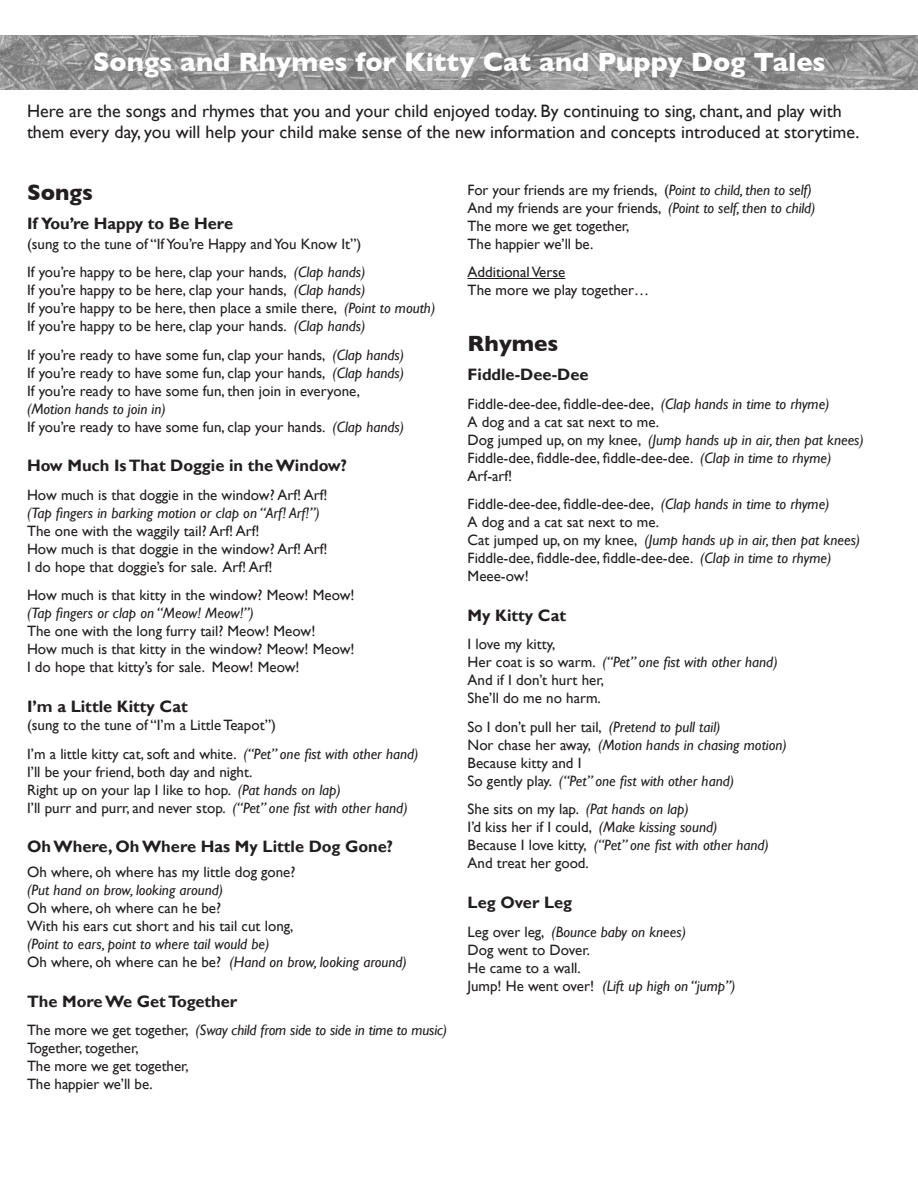
<style>
.page{position:relative;width:918px;height:1188px;background:#fff}
.page>*{position:absolute;margin:0;border:0;box-sizing:border-box;transform-origin:0 0}
.t1{font:700 27px "Gill Sans";color:#fff}
.Large_Header{font:700 22.5px "Gill Sans";color:#231f20}
.Song_Body{font:18px/21px "Gill Sans";color:#231f20}
.Song_Title{font:700 16.5px "Gill Sans";color:#231f20}
.Song_Title_1st{font:700 16.5px "Gill Sans";color:#231f20}
.Song_Body-2{font:15px/18px "Gill Sans";color:#231f20}
.Additional_Verse_Lis{font:15px/18px "Gill Sans";color:#231f20}
.Song_Body-3{font:italic 15px/18px "Gill Sans";color:#231f20}
.Song_Title_1st-2{font:15px "Gill Sans";color:#231f20}
.Song_Title-2{font:15px "Gill Sans";color:#231f20}
.Additional_Verse_Hea{font:15px "Gill Sans";color:#231f20}
.s1{font-style:italic}
.s2{font-style:normal}
</style>
<div class="page">
<img style="left:0;top:36px;width:918px;height:54px">
<hr style="left:468px;top:278px;width:97px;height:1px;background:#231f20">
<p class="t1" style="left:93px;top:46px;width:734px">Songs and Rhymes for Kitty Cat and Puppy Dog Tales</p>
<p class="Song_Body" style="left:27px;top:101px;width:834px">Here are the songs and rhymes that you and your child enjoyed today. By continuing to sing, chant, and play with them every day, you will help your child make sense of the new information and concepts introduced at storytime.</p>
<p class="Large_Header" style="left:27px;top:179px;width:68px">Songs</p>
<p class="Song_Title_1st" style="left:27px;top:214px;width:208px">If You’re Happy to Be Here</p>
<p class="Song_Title_1st-2" style="left:27px;top:235px;width:336px">(sung to the tune of “If You’re Happy and You Know It”)</p>
<p class="Song_Body-2" style="left:27px;top:263px;width:410px">If you’re happy to be here, clap your hands, <span class="s1">(Clap hands)<br></span>If you’re happy to be here, clap your hands, <span class="s1">(Clap hands)<br></span>If you’re happy to be here, then place a smile there, <span class="s1">(Point to mouth)<br></span>If you’re happy to be here, clap your hands. <span class="s1">(Clap hands)</span></p>
<p class="Song_Body-2" style="left:27px;top:346px;width:379px">If you’re ready to have some fun, clap your hands, <span class="s1">(Clap hands)<br></span>If you’re ready to have some fun, clap your hands, <span class="s1">(Clap hands)<br></span>If you’re ready to have some fun, then join in everyone, <span class="s1">(Motion hands to join in)<br></span>If you’re ready to have some fun, clap your hands. <span class="s1">(Clap hands)</span></p>
<p class="Song_Title" style="left:27px;top:456px;width:321px">How Much Is That Doggie in the Window?</p>
<p class="Song_Body-2" style="left:27px;top:486px;width:302px">How much is that doggie in the window? Arf! Arf! <span class="s1">(Tap fingers in barking motion or clap on “Arf! Arf!”)<br></span>The one with the waggily tail? Arf! Arf!<br>How much is that doggie in the window? Arf! Arf!<br>I do hope that doggie’s for sale. Arf! Arf!</p>
<p class="Additional_Verse_Lis" style="left:27px;top:587px;width:329px">How much is that kitty in the window? Meow! Meow! <span class="s1">(Tap fingers or clap on “Meow! Meow!”)</span></p>
<p class="Additional_Verse_Lis" style="left:27px;top:623px;width:329px">The one with the long furry tail? Meow! Meow!<br>How much is that kitty in the window? Meow! Meow!<br>I do hope that kitty’s for sale. Meow! Meow!</p>
<p class="Song_Title" style="left:27px;top:697px;width:162px">I’m a Little Kitty Cat</p>
<p class="Song_Title-2" style="left:27px;top:716px;width:250px">(sung to the tune of “I’m a Little Teapot”)</p>
<p class="Song_Body-2" style="left:27px;top:745px;width:393px">I’m a little kitty cat, soft and white. <span class="s1">(“Pet” one fist with other hand)<br></span>I’ll be your friend, both day and night.<br>Right up on your lap I like to hop. <span class="s1">(Pat hands on lap)<br></span>I’ll purr and purr, and never stop. <span class="s1">(“Pet” one fist with other hand)</span></p>
<p class="Song_Title" style="left:27px;top:837px;width:368px">Oh Where, Oh Where Has My Little Dog Gone?</p>
<p class="Song_Body-2" style="left:27px;top:863px;width:382px">Oh where, oh where has my little dog gone?<br><span class="s1">(Put hand on brow, looking around)<br></span>Oh where, oh where can he be?<br>With his ears cut short and his tail cut long,<br><span class="s1">(Point to ears, point to where tail would be)<br></span>Oh where, oh where can he be? <span class="s1">(Hand on brow, looking around)</span></p>
<p class="Song_Title" style="left:27px;top:991px;width:212px">The More We Get Together</p>
<p class="Song_Body-2" style="left:27px;top:1022px;width:422px">The more we get together, <span class="s1">(Sway child from side to side in time to music)<br></span>Together, together,<br>The more we get together,<br>The happier we’ll be.</p>
<p class="Song_Body-2" style="left:468px;top:181px;width:349px">For your friends are my friends, (<span class="s1">Point to child, then to self)<br></span>And my friends are your friends, <span class="s1">(Point to self, then to child)<br></span>The more we get together,<br>The happier we’ll be.</p>
<p class="Additional_Verse_Hea" style="left:468px;top:264px;width:99px">Additional Verse</p>
<p class="Additional_Verse_Lis" style="left:468px;top:282px;width:183px">The more we play together…</p>
<p class="Large_Header" style="left:468px;top:330px;width:92px">Rhymes</p>
<p class="Song_Title_1st" style="left:468px;top:365px;width:122px">Fiddle-Dee-Dee</p>
<p class="Song_Body-2" style="left:468px;top:395px;width:398px">Fiddle-dee-dee, fiddle-dee-dee, <span class="s1">(Clap hands in time to rhyme)<br></span>A dog and a cat sat next to me.<br>Dog jumped up, on my knee, <span class="s1">(Jump hands up in air, then pat knees)<br></span>Fiddle-dee, fiddle-dee, fiddle-dee-dee. <span class="s1">(Clap in time to rhyme)<br></span>Arf-arf!</p>
<p class="Song_Body-2" style="left:468px;top:495px;width:394px">Fiddle-dee-dee, fiddle-dee-dee, <span class="s1">(Clap hands in time to rhyme)<br></span>A dog and a cat sat next to me.<br>Cat jumped up, on my knee, <span class="s1">(Jump hands up in air, then pat knees)<br></span>Fiddle-dee, fiddle-dee, fiddle-dee-dee. <span class="s1">(Clap in time to rhyme)<br></span>Meee-ow!</p>
<p class="Song_Title" style="left:468px;top:605px;width:100px">My Kitty Cat</p>
<p class="Song_Body-2" style="left:468px;top:636px;width:312px">I love my kitty,<br>Her coat is so warm. <span class="s1">(“Pet” one fist with other hand)<br></span>And if I don’t hurt her,<br>She’ll do me no harm.</p>
<p class="Song_Body-3" style="left:468px;top:718px;width:321px"><span class="s2">So I don’t pull her tail,</span> (Pretend to pull tail)<br><span class="s2">Nor chase her away,</span> (Motion hands in chasing motion)<br><span class="s2">Because kitty and I<br>So gently play.</span> (“Pet” one fist with other hand)</p>
<p class="Song_Body-2" style="left:468px;top:801px;width:303px">She sits on my lap. <span class="s1">(Pat hands on lap)<br></span>I’d kiss her if I could, <span class="s1">(Make kissing sound)<br></span>Because I love kitty, <span class="s1">(“Pet” one fist with other hand)<br></span>And treat her good.</p>
<p class="Song_Title" style="left:468px;top:893px;width:106px">Leg Over Leg</p>
<p class="Song_Body-2" style="left:468px;top:923px;width:270px">Leg over leg, <span class="s1">(Bounce baby on knees)<br></span>Dog went to Dover.<br>He came to a wall.<br>Jump! He went over! <span class="s1">(Lift up high on “jump”)</span></p>
</div>
